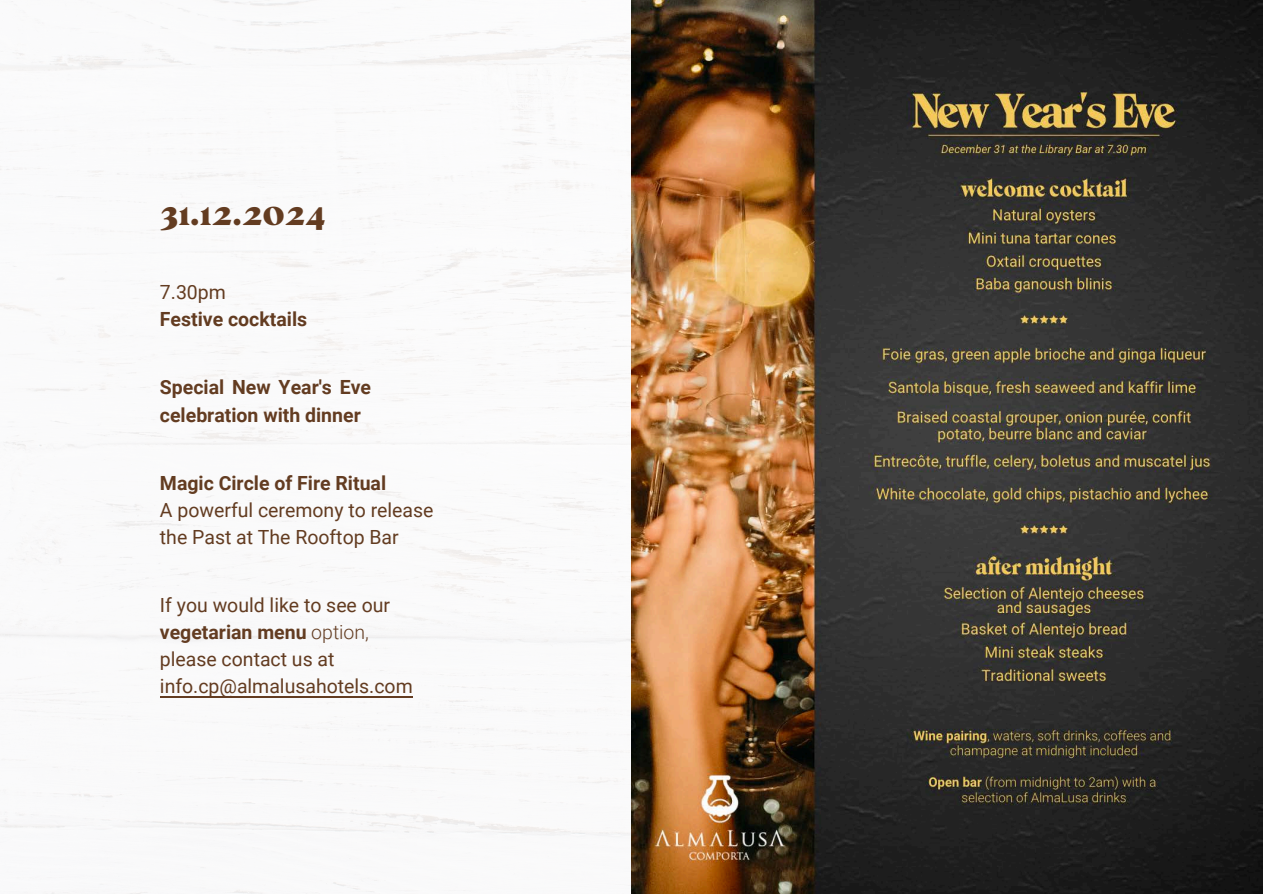
<style>
.page{position:relative;width:1263px;height:894px;background:#fff}
.page>*{position:absolute;margin:0;border:0;box-sizing:border-box;transform-origin:0 0}
.t1{font:900 35.4px "Postmans Serif";color:#633c21}
.t2{font:19.5px/27px "Roboto";color:#633c21}
.t3{font:700 19.5px/27px "Roboto";color:#633c21}
.s1{font-weight:300}
</style>
<div class="page">
<img style="left:0;top:0;width:631px;height:893px">
<hr style="left:160px;top:696px;width:253px;height:1px;background:#633c21">
<img style="left:631px;top:0;width:632px;height:893px">
<p class="t1" style="left:160px;top:196px;width:167px">31.12.2024</p>
<p class="t2" style="left:160px;top:279px;width:67px">7.30pm</p>
<p class="t3" style="left:160px;top:306px;width:149px">Festive cocktails</p>
<p class="t3" style="left:160px;top:374px;width:213px">Special New Year's Eve celebration with dinner</p>
<p class="t3" style="left:160px;top:469px;width:228px">Magic Circle of Fire Ritual</p>
<p class="t2" style="left:160px;top:496px;width:275px">A powerful ceremony to release the Past at The Rooftop Bar</p>
<p class="t2" style="left:160px;top:591px;width:232px">If you would like to see our</p>
<p class="t3" style="left:160px;top:618px;width:210px">vegetarian menu <span class="s1">option,</span></p>
<h2 class="t2" style="left:160px;top:645px;width:254px">please contact us at info.cp@almalusahotels.com</h2>
</div>
